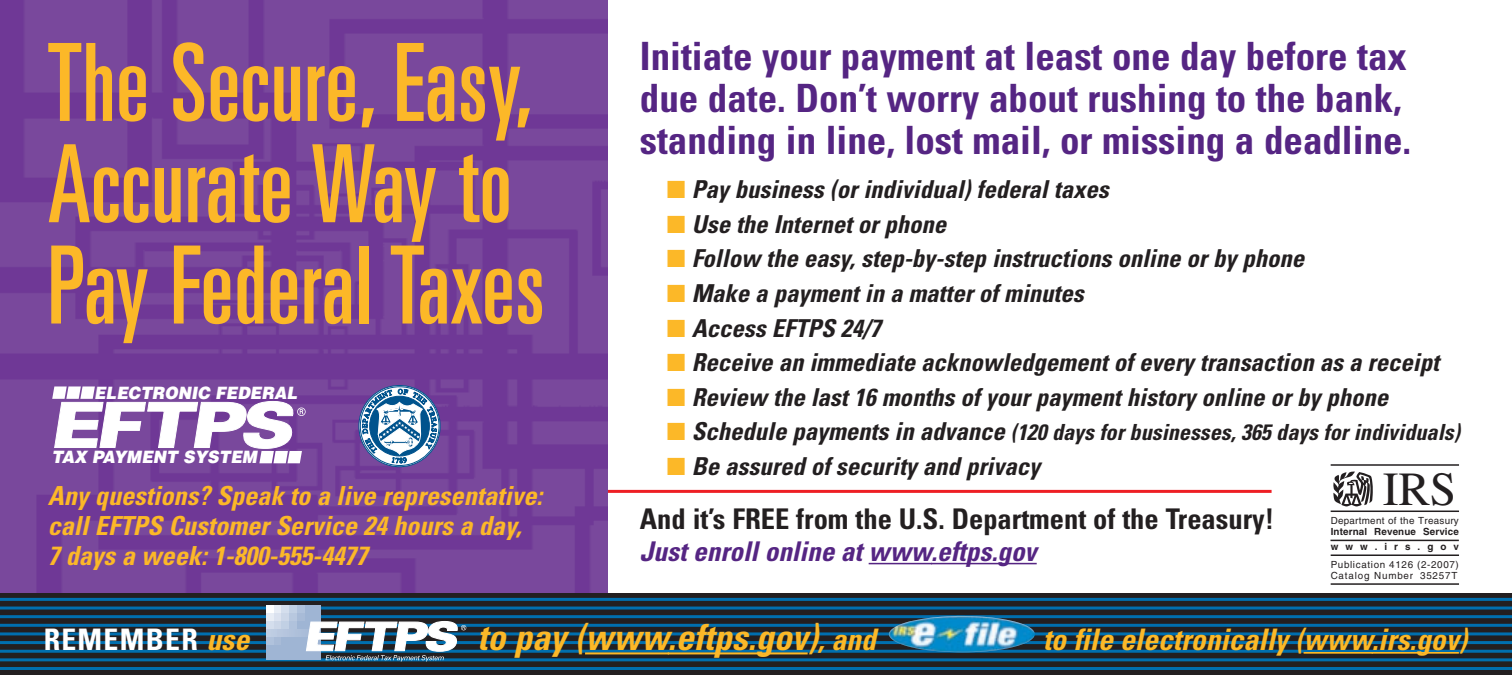
<style>
.page{position:relative;width:1512px;height:675px;background:#fff}
.page>*{position:absolute;margin:0;border:0;box-sizing:border-box;transform-origin:0 0}
.t1{font:ultra-condensed 108px/101.4px "Univers";letter-spacing:.01em;color:#fcb828;scale:.9 1}
.t2{font:47.4px "Times";color:#231f20}
.t3{font:700 condensed 39px/42px "Univers";color:#552583}
.t4{font:italic 700 condensed 36px "Univers";color:#fcb828}
.t5{font:italic 700 condensed 29.7px "Univers";color:#fcb828}
.t6{font:700 condensed 29.7px "Univers";letter-spacing:.045em;color:#fff}
.t7{font:700 condensed 28.5px "Univers";color:#231f20}
.t8{font:italic 700 condensed 27.3px "Univers";color:#552583}
.t9{font:italic 700 condensed 26.4px/30px "Univers";color:#fcb828}
.t10{font:italic 700 condensed 24.6px "Univers";color:#231f20}
.t11{font:italic 700 condensed 22.2px "Univers";color:#231f20}
.t12{font:italic 900 17.1px "Helvetica";color:#fff;scale:.94 1}
.t13{font:9.9px/11.1px "Helvetica";letter-spacing:.065em;color:#231f20}
.t14{font:700 9.9px/15.6px "Helvetica";letter-spacing:.015em;color:#231f20}
.t15{font:9.9px "Helvetica";letter-spacing:.03em;color:#231f20}
.s1{color:#fcb828}
.s2{font-size:24.6px}
.s3{font-style:italic;color:#fcb828}
.s4{font-size:29.7px}
</style>
<div class="page">
<hr style="left:591px;top:490px;width:681px;height:3px;background:#ee1e24">
<img style="left:0;top:0;width:608px;height:593px">
<div style="left:0;top:593px;width:1512px;height:82px;background:#231f20"></div>
<hr style="left:869px;top:563px;width:63px;height:1px;background:#552583">
<hr style="left:931px;top:563px;width:106px;height:1px;background:#552583">
<svg style="left:52px;top:386px;width:254px;height:77px"></svg>
<svg style="left:359px;top:385px;width:81px;height:82px"></svg>
<div style="left:360px;top:387px;width:79px;height:79px;border:1px solid #00538d;border-radius:50%"></div>
<svg style="left:362px;top:389px;width:75px;height:74px"></svg>
<hr style="left:0;top:598px;width:1512px;height:3px;background:#006faf">
<hr style="left:0;top:607px;width:1512px;height:3px;background:#006faf">
<hr style="left:0;top:615px;width:1512px;height:3px;background:#006faf">
<hr style="left:0;top:624px;width:1512px;height:3px;background:#006faf">
<hr style="left:0;top:632px;width:1512px;height:3px;background:#006faf">
<hr style="left:0;top:641px;width:1512px;height:3px;background:#006faf">
<hr style="left:0;top:650px;width:1512px;height:3px;background:#006faf">
<hr style="left:0;top:658px;width:1512px;height:3px;background:#006faf">
<hr style="left:0;top:667px;width:1512px;height:3px;background:#006faf">
<hr style="left:585px;top:652px;width:84px;height:2px;background:#fcb828">
<hr style="left:668px;top:652px;width:140px;height:2px;background:#fcb828">
<hr style="left:1304px;top:652px;width:69px;height:2px;background:#fcb828">
<hr style="left:1372px;top:652px;width:87px;height:2px;background:#fcb828">
<div style="left:266px;top:652px;width:55px;height:8px;background:#9fb5d4"></div>
<div style="left:266px;top:645px;width:55px;height:7px;background:#9fb5d4"></div>
<div style="left:266px;top:637px;width:8px;height:8px;background:#b0c2dc"></div>
<div style="left:274px;top:637px;width:7px;height:8px;background:#a8bbd7"></div>
<div style="left:281px;top:637px;width:40px;height:8px;background:#9fb5d4"></div>
<div style="left:266px;top:629px;width:55px;height:8px;background:#b5c5de"></div>
<div style="left:266px;top:621px;width:8px;height:8px;background:#d4deed"></div>
<div style="left:274px;top:621px;width:7px;height:8px;background:#ccd7e8"></div>
<div style="left:281px;top:621px;width:8px;height:8px;background:#c1d0e4"></div>
<div style="left:289px;top:621px;width:8px;height:8px;background:#b0c2dc"></div>
<div style="left:297px;top:621px;width:24px;height:8px;background:#9fb5d4"></div>
<div style="left:266px;top:613px;width:8px;height:8px;background:#e8edf5"></div>
<div style="left:274px;top:613px;width:7px;height:8px;background:#dbe2ef"></div>
<div style="left:281px;top:613px;width:8px;height:8px;background:#ccd7e8"></div>
<div style="left:289px;top:613px;width:8px;height:8px;background:#b8c8df"></div>
<div style="left:297px;top:613px;width:8px;height:8px;background:#a8bbd7"></div>
<div style="left:305px;top:613px;width:16px;height:8px;background:#9fb5d4"></div>
<div style="left:266px;top:605px;width:8px;height:8px;background:#fff"></div>
<div style="left:274px;top:605px;width:7px;height:8px;background:#e8edf5"></div>
<div style="left:281px;top:605px;width:8px;height:8px;background:#d4deed"></div>
<div style="left:289px;top:605px;width:8px;height:8px;background:#c1d0e4"></div>
<div style="left:297px;top:605px;width:8px;height:8px;background:#b0c2dc"></div>
<div style="left:305px;top:605px;width:16px;height:8px;background:#9fb5d4"></div>
<svg style="left:305px;top:621px;width:161px;height:41px"></svg>
<img style="left:889px;top:616px;width:146px;height:36px">
<svg style="left:1333px;top:471px;width:40px;height:35px"></svg>
<hr style="left:1331px;top:583px;width:128px;height:2px;background:#231f20">
<hr style="left:1331px;top:554px;width:128px;height:2px;background:#231f20">
<hr style="left:1330px;top:540px;width:129px;height:1px;background:#231f20">
<hr style="left:1331px;top:511px;width:128px;height:1px;background:#231f20">
<hr style="left:1331px;top:464px;width:128px;height:2px;background:#231f20">
<h1 class="t1" style="left:48px;top:41px;width:554px">The Secure, Easy,<br>Accurate Way to<br>Pay Federal Taxes</h1>
<p class="t12" style="left:94px;top:386px;width:220px">ELECTRONIC FEDERAL</p>
<p class="t12" style="left:51px;top:451px;width:223px">TAX PAYMENT SYSTEM</p>
<p class="t9" style="left:48px;top:484px;width:501px">Any questions? Speak to a live representative: callEFTPS CustomerService 24 hours a day,<br>7 days a week:1-800-555-4477</p>
<h3 class="t3" style="left:640px;top:39px;width:773px">Initiate your payment at least one day before tax due date. Don’t worry about rushing to the bank, standing in line, lost mail, or missing a deadline.</h3>
<p class="t10" style="left:667px;top:180px;width:448px"><span class="s1">■</span> Pay business (orindividual)federaltaxes</p>
<p class="t10" style="left:667px;top:215px;width:286px"><span class="s1">■</span> Use the Internetorphone</p>
<p class="t10" style="left:667px;top:250px;width:644px"><span class="s1">■</span> Follow the easy,step-by-step instructions online orby phone</p>
<p class="t10" style="left:667px;top:284px;width:423px"><span class="s1">■</span> Make a paymentin a matterof minutes</p>
<p class="t10" style="left:667px;top:319px;width:220px"><span class="s1">■</span> Access EFTPS 24/7</p>
<p class="t10" style="left:667px;top:353px;width:778px"><span class="s1">■</span> Receive an immediate acknowledgementof every transaction as a receipt</p>
<p class="t10" style="left:667px;top:388px;width:728px"><span class="s1">■</span> Review the last16 months of yourpaymenthistory online orby phone</p>
<p class="t11" style="left:667px;top:424px;width:799px"><span class="s1">■</span> <span class="s2">Schedule payments in advance</span> (120 days forbusinesses,365 days forindividuals)</p>
<p class="t10" style="left:667px;top:457px;width:380px"><span class="s1">■</span> Be assured of security and privacy</p>
<p class="t7" style="left:640px;top:508px;width:636px">And it’s FREE from the U.S. Department of the Treasury!</p>
<p class="t8" style="left:640px;top:541px;width:404px">Justenrollonline atwww.eftps.gov</p>
<h2 class="t2" style="left:1383px;top:471px;width:75px">IRS</h2>
<p class="t15" style="left:1331px;top:516px;width:130px">Department of the Treasury</p>
<p class="t14" style="left:1331px;top:524px;width:130px">Internal Revenue Service www.irs.gov</p>
<p class="t13" style="left:1331px;top:560px;width:130px">Publication 4126 (2-2007)<br>Catalog Number 35257T</p>
<p class="t6" style="left:44px;top:629px;width:213px">REMEMBER <span class="s3">use</span></p>
<h3 class="t4" style="left:478px;top:624px;width:406px">to pay (www.eftps.gov)<span class="s4">,and</span></h3>
<p class="t5" style="left:1043px;top:629px;width:431px">to file electronically (www.irs.gov)</p>
</div>
